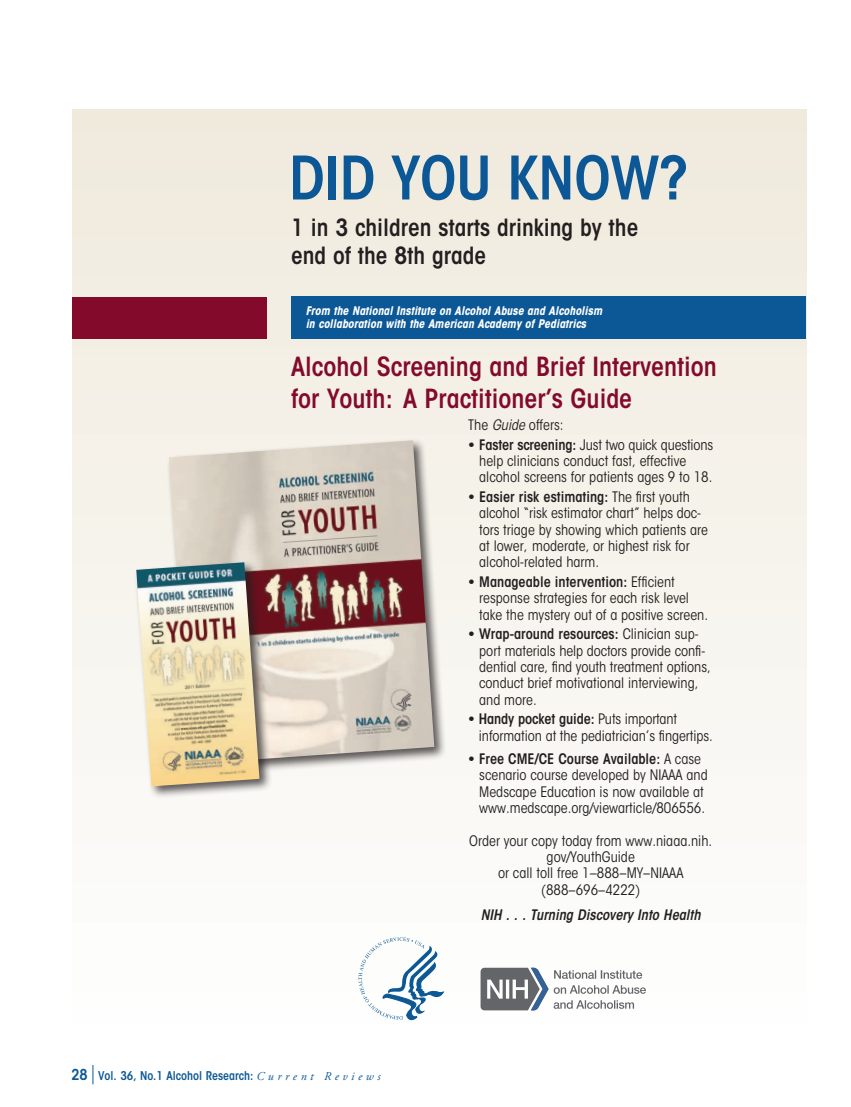
<style>
.page{position:relative;width:851px;height:1107px;background:#fff}
.page>*{position:absolute;margin:0;border:0;box-sizing:border-box;transform-origin:0 0}
.t1{font:600 condensed 59.4px "ITC Avant Garde Std";color:#0c5896}
.t2{font:600 condensed 26.1px/31.3px "ITC Avant Garde Std";color:#830a2b}
.t3{font:600 condensed 23.55px/27.2px "ITC Avant Garde Std";color:#231f20}
.t4{font:condensed 14.4px/16.4px "ITC Avant Garde Std";color:#231f20}
.t5{font:italic 600 condensed 14.4px "ITC Avant Garde Std";color:#231f20}
.t6{font:600 condensed 12px "ITC Avant Garde Std";color:#0c5896}
.t7{font:italic 700 condensed 11.7px/13px "ITC Avant Garde Std";color:#fff}
.s1{font-style:italic}
.s2{font-weight:600}
.s3{font-size:15px}
.s4{font-family:"Adobe Garamond Pro";font-weight:400;font-style:italic;font-stretch:normal}
</style>
<div class="page">
<svg style="left:93px;top:1065px;width:1px;height:19px"></svg>
<div style="left:72px;top:110px;width:735px;height:929px;background:linear-gradient(to bottom,#eee7da,#feffff)"></div>
<div style="left:291px;top:297px;width:514px;height:42px;background:#0c5896"></div>
<div style="left:72px;top:297px;width:194px;height:42px;background:#830a2b"></div>
<div style="left:166px;top:438px;width:281px;height:339px;background:#231f20;opacity:.75"></div>
<img style="left:169px;top:440px;width:265px;height:324px">
<div style="left:134px;top:560px;width:138px;height:239px;background:#231f20;opacity:.75"></div>
<img style="left:136px;top:562px;width:123px;height:224px">
<svg style="left:480px;top:968px;width:166px;height:42px"></svg>
<svg style="left:358px;top:937px;width:86px;height:83px"></svg>
<p class="t1" style="left:289px;top:141px;width:400px">DID YOU KNOW?</p>
<p class="t3" style="left:291px;top:214px;width:348px">1 in 3 children starts drinking by the end of the 8th grade</p>
<p class="t7" style="left:305px;top:304px;width:298px">From the National Institute on Alcohol Abuse and Alcoholism in collaboration with the American Academy of Pediatrics</p>
<p class="t2" style="left:291px;top:351px;width:427px">Alcohol Screening and Brief Intervention for Youth: A Practitioner’s Guide</p>
<p class="t4" style="left:468px;top:417px;width:97px">The <span class="s1">Guide</span> offers:</p>
<p class="t4" style="left:479px;top:436px;width:235px;text-indent:-11px"><span class="s2">• Faster screening:</span> Just two quick questions help clinicians conduct fast, effective alcohol screens for patients ages 9 to 18.</p>
<p class="t4" style="left:479px;top:489px;width:230px;text-indent:-11px"><span class="s2">• Easier risk estimating:</span> The first youth alcohol “risk estimator chart” helps doc&shy;tors triage by showing which patients are at lower, moderate, or highest risk for alcohol-related harm.</p>
<p class="t4" style="left:479px;top:574px;width:230px;text-indent:-11px"><span class="s2">• Manageable intervention:</span> Efficient response strategies for each risk level take the mystery out of a positive screen.</p>
<p class="t4" style="left:479px;top:626px;width:233px;text-indent:-11px"><span class="s2">• Wrap-around resources:</span> Clinician sup&shy;port materials help doctors provide confi&shy;dential care, find youth treatment options, conduct brief motivational interviewing, and more.</p>
<p class="t4" style="left:479px;top:711px;width:235px;text-indent:-11px"><span class="s2">• Handy pocket guide:</span> Puts important information at the pediatrician’s fingertips.</p>
<p class="t4" style="left:479px;top:751px;width:230px;text-indent:-11px"><span class="s2">• Free CME/CE Course Available:</span> A case scenario course developed by NIAAA and Medscape Education is now available at www.medscape.org/viewarticle/806556.</p>
<p class="t4" style="left:469px;top:832px;width:244px;text-align:center">Order your copy today from www.niaaa.nih. gov/YouthGuide<br>or call toll free 1–888–MY–NIAAA (888–696–4222)</p>
<p class="t5" style="left:481px;top:906px;width:221px">NIH . . . Turning Discovery Into Health</p>
<p class="t6" style="left:71px;top:1068px;width:310px"><span class="s3">28</span> Vol. 36, No.1 Alcohol Research: <span class="s4">C u r r e n t R e v i e w s</span></p>
</div>
